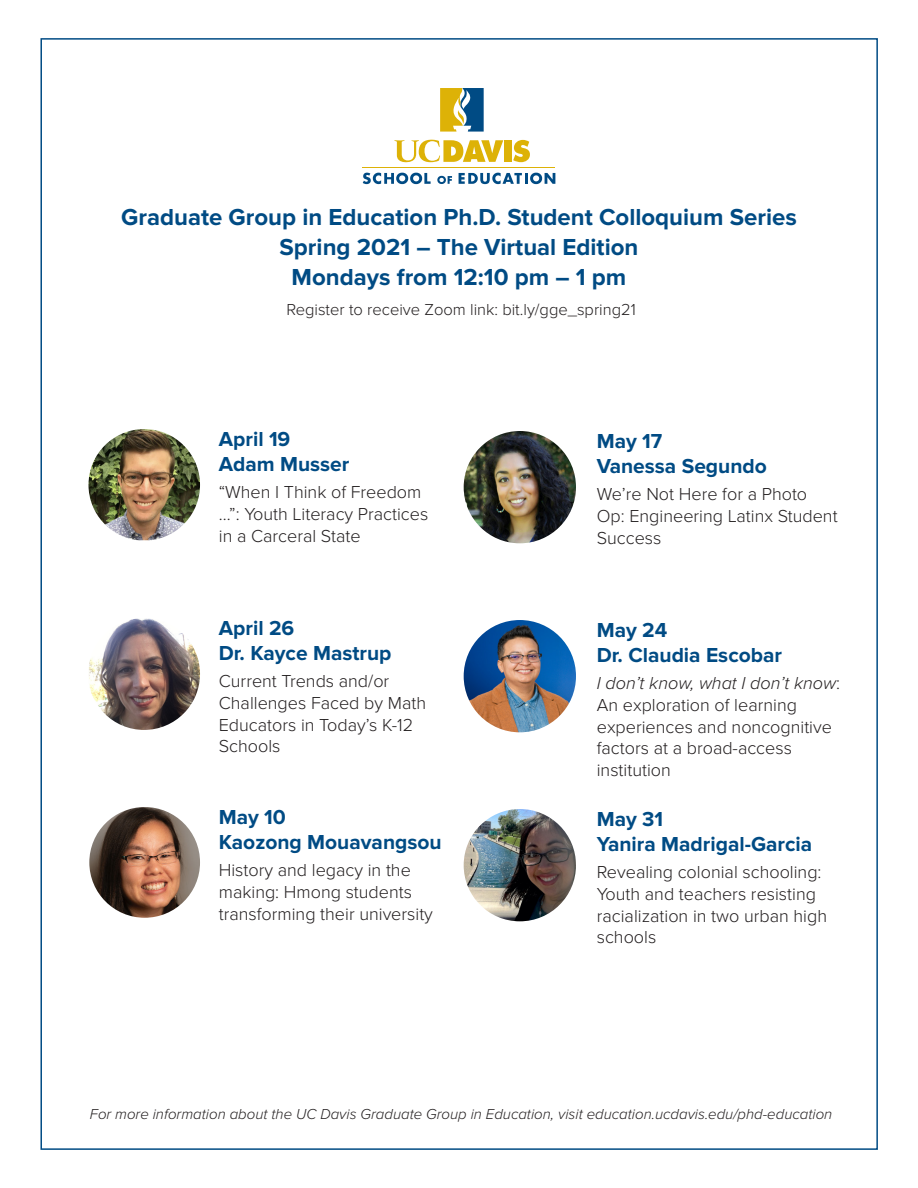
<style>
.page{position:relative;width:918px;height:1188px;background:#fff}
.page>*{position:absolute;margin:0;border:0;box-sizing:border-box;transform-origin:0 0}
.t1{font:700 24px "Proxima Nova";color:#004b84}
.t2{font:700 21px "Proxima Nova";color:#004b84}
.Topic{font:300 18px/21.6px "Proxima Nova";color:#231f20}
.Topic-2{font:300 16.5px "Proxima Nova";color:#231f20}
.Topic-3{font:italic 300 15px "Proxima Nova";color:#231f20}
.s1{font-style:italic}
</style>
<div class="page">
<img style="left:88px;top:429px;width:112px;height:111px">
<img style="left:88px;top:618px;width:112px;height:112px;border-radius:56px">
<img style="left:89px;top:807px;width:111px;height:111px;border-radius:55px">
<img style="left:464px;top:431px;width:112px;height:112px;border-radius:56px">
<img style="left:464px;top:620px;width:112px;height:112px;border-radius:56px">
<img style="left:464px;top:809px;width:112px;height:112px;border-radius:56px">
<svg style="left:363px;top:173px;width:68px;height:11px"></svg>
<svg style="left:437px;top:176px;width:15px;height:8px"></svg>
<svg style="left:459px;top:173px;width:96px;height:11px"></svg>
<svg style="left:513px;top:140px;width:17px;height:22px"></svg>
<div style="left:504px;top:140px;width:8px;height:22px;background:#ddb207"></div>
<svg style="left:394px;top:139px;width:109px;height:23px"></svg>
<hr style="left:363px;top:167px;width:192px;height:1px;background:#ddb207">
<svg style="left:440px;top:88px;width:44px;height:44px;background:#8c9869"></svg>
<p class="t1" style="left:121px;top:203px;width:677px">Graduate Group in Education Ph.D. Student Colloquium Series</p>
<p class="t1" style="left:280px;top:233px;width:360px">Spring 2021 – The Virtual Edition</p>
<p class="t1" style="left:292px;top:263px;width:336px">Mondays from 12:10 pm – 1 pm</p>
<p class="Topic-2" style="left:286px;top:300px;width:351px">Register to receive Zoom link: bit.ly/gge_spring21</p>
<p class="t2" style="left:219px;top:427px;width:73px">April 19</p>
<p class="t2" style="left:219px;top:452px;width:132px">Adam Musser</p>
<p class="Topic" style="left:219px;top:482px;width:211px">“When I Think of Freedom ...”: Youth Literacy Practices in a Carceral State</p>
<p class="t2" style="left:219px;top:616px;width:77px">April 26</p>
<p class="t2" style="left:219px;top:641px;width:174px">Dr. Kayce Mastrup</p>
<p class="Topic" style="left:219px;top:671px;width:209px">Current Trends and/or<br>Challenges Faced by Math<br>Educators in Today’s K-12<br>Schools</p>
<p class="t2" style="left:219px;top:805px;width:69px">May 10</p>
<p class="t2" style="left:219px;top:830px;width:224px">Kaozong Mouavangsou</p>
<p class="Topic" style="left:219px;top:860px;width:216px">History and legacy in the making: Hmong students transforming their university</p>
<p class="t2" style="left:597px;top:429px;width:67px">May 17</p>
<p class="t2" style="left:597px;top:454px;width:172px">Vanessa Segundo</p>
<p class="Topic" style="left:597px;top:484px;width:242px">We’re Not Here for a Photo<br>Op: Engineering Latinx Student<br>Success</p>
<p class="t2" style="left:597px;top:618px;width:72px">May 24</p>
<p class="t2" style="left:597px;top:643px;width:187px">Dr. Claudia Escobar</p>
<p class="Topic" style="left:597px;top:673px;width:245px"><span class="s1">I don’t know, what I don’t know</span>:<br>An exploration of learning experiences and noncognitive factors at a broad-access institution</p>
<p class="t2" style="left:597px;top:807px;width:68px">May 31</p>
<p class="t2" style="left:597px;top:832px;width:217px">Yanira Madrigal-Garcia</p>
<p class="Topic" style="left:597px;top:862px;width:232px">Revealing colonial schooling:<br>Youth and teachers resisting racialization in two urban high schools</p>
<p class="Topic-3" style="left:90px;top:1106px;width:744px">For more information about the UC Davis Graduate Group in Education, visit education.ucdavis.edu/phd-education</p>
</div>
